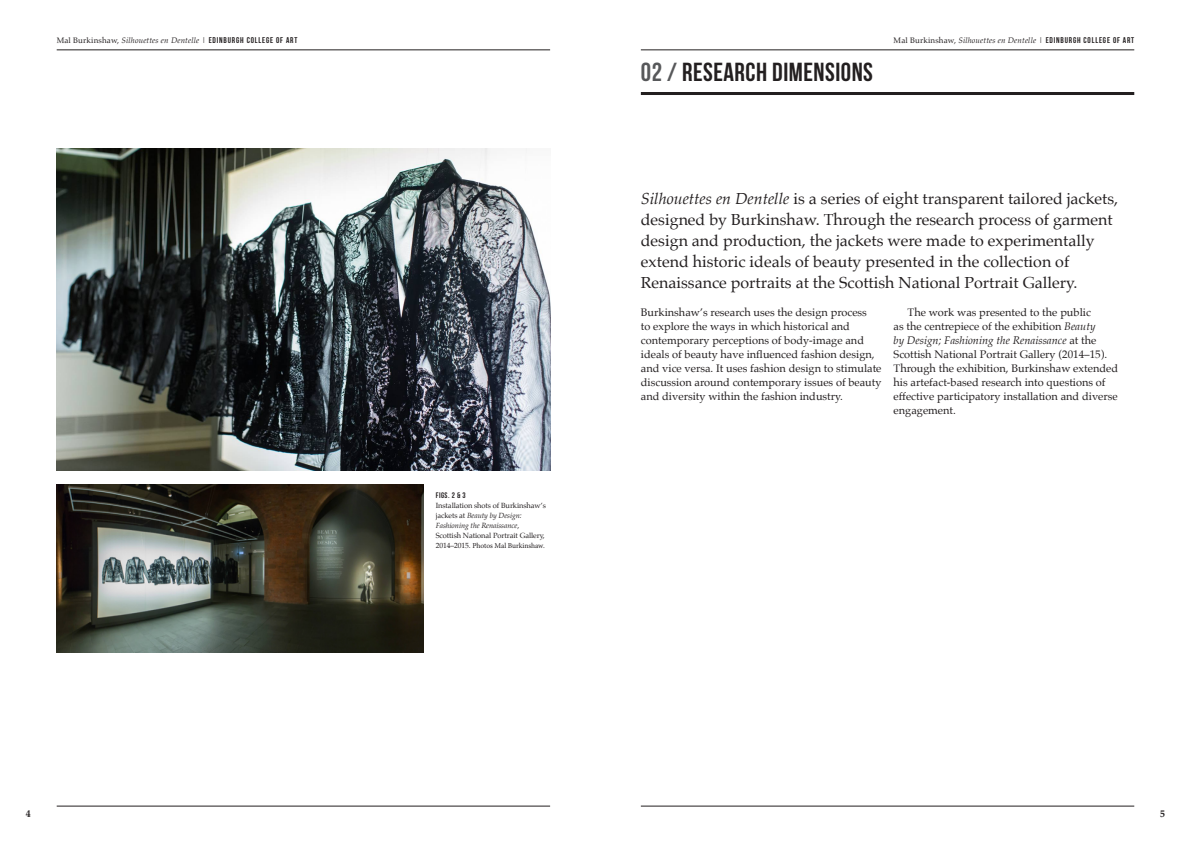
<style>
.page{position:relative;width:1191px;height:842px;background:#fff}
.page>*{position:absolute;margin:0;border:0;box-sizing:border-box;transform-origin:0 0}
._00_HEADERS{font:700 26px "Bebas Neue";letter-spacing:.02em;color:#231f20}
._02_BLACK_INTRO{font:16px/21px "Palatino";color:#231f20}
._01_INDENTED_BODY_CO{font:11px/14px "Palatino";color:#231f20}
._01a_NO_INDENT_BODY{font:11px/14px "Palatino";color:#231f20}
.t1{font:700 10px "Palatino";color:#231f20}
.t2{font:italic 8px "Palatino";letter-spacing:.02em;color:#231f20}
._03_CAPTIONS{font:700 8px "Bebas Neue";color:#231f20}
._03_CAPTIONS-2{font:7.5px/10px "Palatino";letter-spacing:-.01em;color:#231f20}
.s1{font-style:normal}
.s2{font-family:"Bebas Neue";font-weight:700;font-style:normal;font-size:8.3px}
.s3{color:#57585a}
.s4{font-style:italic}
.s5{font-family:"Minion Pro"}
</style>
<div class="page">
<hr style="left:641px;top:50px;width:493px;height:1px;background:#231f20">
<hr style="left:641px;top:806px;width:493px;height:1px;background:#231f20">
<hr style="left:57px;top:50px;width:493px;height:1px;background:#231f20">
<hr style="left:57px;top:806px;width:493px;height:1px;background:#231f20">
<hr style="left:641px;top:92px;width:493px;height:3px;background:#231f20">
<img style="left:57px;top:148px;width:493px;height:322px">
<img style="left:57px;top:484px;width:367px;height:168px">
<p class="t2" style="left:57px;top:33px;width:242px"><span class="s1">Mal Burkinshaw,</span> Silhouettes en Dentelle <span class="s1">|</span> <span class="s2">EDINBURGH COLLEGE OF ART</span></p>
<p class="t2" style="left:893px;top:33px;width:242px"><span class="s1">Mal Burkinshaw,</span> Silhouettes en Dentelle <span class="s1">|</span> <span class="s2">EDINBURGH COLLEGE OF ART</span></p>
<p class="_00_HEADERS" style="left:641px;top:58px;width:234px"><span class="s3">02 /</span> RESEARCH DIMENSIONS</p>
<p class="_03_CAPTIONS" style="left:436px;top:491px;width:32px">FIGS. 2 &amp; 3</p>
<p class="_03_CAPTIONS-2" style="left:436px;top:500px;width:112px">Installation shots of Burkinshaw’s jackets at <span class="s4">Beauty by Design:<br>Fashioning the Renaissance</span>, Scottish National Portrait Gallery, 2014–2015. <span class="s5">Photos Mal Burkinshaw.</span></p>
<p class="_02_BLACK_INTRO" style="left:641px;top:188px;width:479px"><span class="s4">Silhouettes en Dentelle</span> is a series of eight transparent tailored jackets, designed by Burkinshaw. Through the research process of garment design and production, the jackets were made to experimentally extend historic ideals of beauty presented in the collection of Renaissance portraits at the Scottish National Portrait Gallery.</p>
<p class="_01a_NO_INDENT_BODY" style="left:641px;top:305px;width:242px">Burkinshaw’s research uses the design process<br>to explore the ways in which historical and contemporary perceptions of body-image and ideals of beauty have influenced fashion design, and vice versa. It uses fashion design to stimulate discussion around contemporary issues of beauty and diversity within the fashion industry.</p>
<p class="_01_INDENTED_BODY_CO" style="left:893px;top:305px;width:226px;text-indent:14px">The work was presented to the public<br>as the centrepiece of the exhibition <span class="s4">Beauty<br>by Design; Fashioning the Renaissance</span> at the Scottish National Portrait Gallery (2014–15).<br>Through the exhibition, Burkinshaw extended his artefact-based research into questions of effective participatory installation and diverse engagement.</p>
<p class="t1" style="left:26px;top:805px;width:6px">4</p>
<p class="t1" style="left:1160px;top:805px;width:6px">5</p>
</div>
